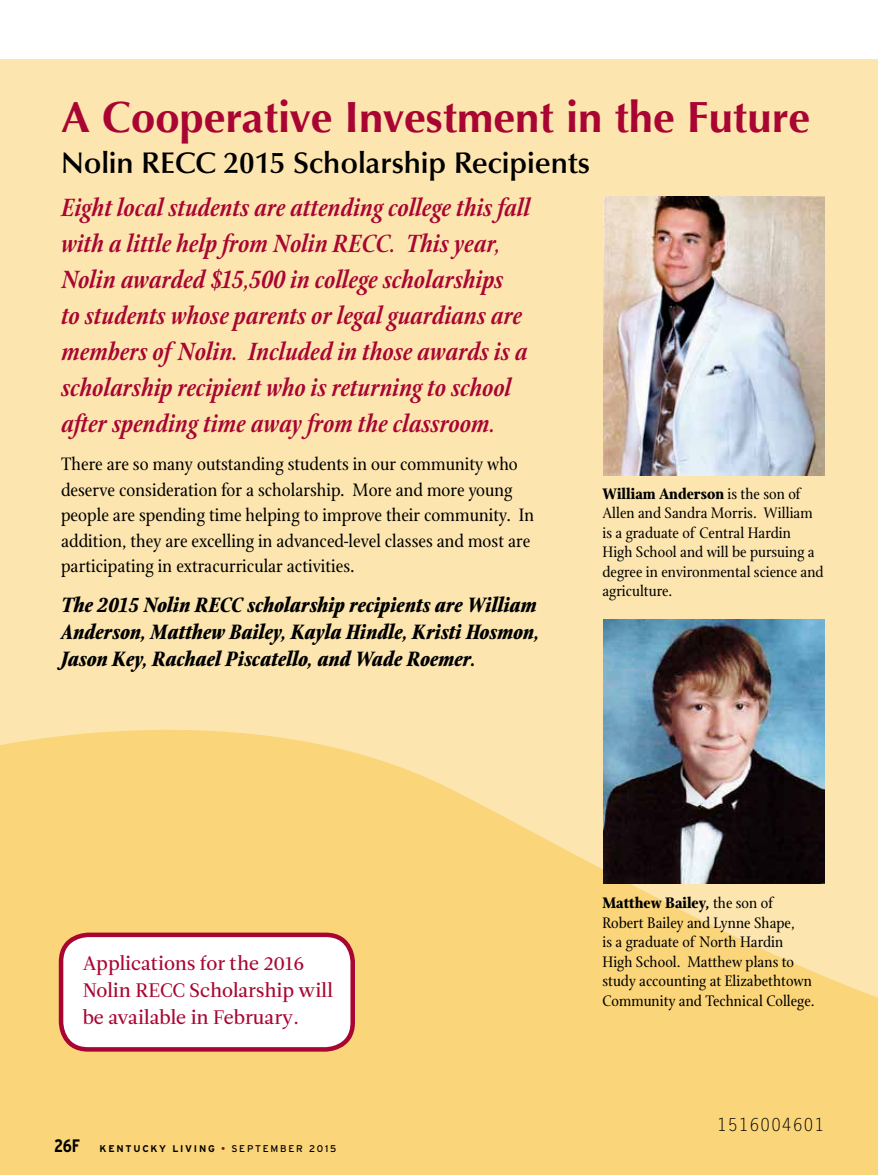
<style>
.page{position:relative;width:878px;height:1175px;background:#fff}
.page>*{position:absolute;margin:0;border:0;box-sizing:border-box;transform-origin:0 0}
.t1{font:700 43.5px "Optima";color:#a90533}
.t2{font:600 30px "Optima LT Std";letter-spacing:-.005em;color:#000}
.t3{font:italic 600 27px/36px "Stone Print";color:#a90533}
.t4{font:italic 700 22.5px/27px "Stone Print";color:#000;text-align:justify}
.t5{font:19.5px/25.5px "Stone Print";color:#000}
.t6{font:19.5px/27px "Leitura Roman 2";color:#a90533}
.t7{font:18px "Letter Gothic Std";color:#000}
.t8{font:700 condensed 18px "Interstate";color:#000}
.t9{font:16.5px/19.5px "Stone Print";color:#000}
.t10{font:700 9.75px "Interstate";letter-spacing:.18em;color:#000}
.s1{font-weight:700}
.s2{font-weight:400;color:#7a1315}
.s3{font-weight:400}
</style>
<div class="page">
<div style="left:0;top:59px;width:878px;height:1055px;background:#fce5af"></div>
<svg style="left:0;top:687px;width:878px;height:487px;fill:#fad579"></svg>
<img style="left:603px;top:196px;width:221px;height:279px">
<img style="left:603px;top:619px;width:221px;height:264px">
<div style="left:61px;top:934px;width:292px;height:115px;background:#fff;border-radius:27px"></div>
<div style="left:59px;top:932px;width:296px;height:119px;border:4px solid #a90533;border-radius:27px"></div>
<h1 class="t1" style="left:61px;top:92px;width:750px">A Cooperative Investment in the Future</h1>
<h2 class="t2" style="left:61px;top:145px;width:530px">Nolin RECC 2015 Scholarship Recipients</h2>
<p class="t3" style="left:61px;top:189px;width:470px">Eight local students are attending college this fall with a little help from Nolin RECC. This year, Nolin awarded $15,500 in college scholarships<br>to students whose parents or legal guardians are members of Nolin. Included in those awards is a scholarship recipient who is returning to school after spending time away from the classroom.</p>
<p class="t5" style="left:61px;top:451px;width:474px">There are so many outstanding students in our community who deserve consideration for a scholarship. More and more young people are spending time helping to improve their community. In addition, they are excelling in advanced-level classes and most are participating in extracurricular activities.</p>
<h3 class="t4" style="left:61px;top:591px;width:479px">The 2015 Nolin RECC scholarship recipients are William Anderson, Matthew Bailey, Kayla Hindle, Kristi Hosmon, Jason Key, Rachael Piscatello, and Wade Roemer.</h3>
<p class="t9" style="left:602px;top:484px;width:223px"><span class="s1">William Anderson</span> is the son of<br>Allen and Sandra Morris. William is a graduate of Central Hardin<br>High School and will be pursuing a degree in environmental science and agriculture.</p>
<p class="t6" style="left:83px;top:952px;width:252px">Applications for the 2016<br>Nolin RECC Scholarship will be available in February.</p>
<p class="t8" style="left:54px;top:1136px;width:28px">26F</p>
<p class="t10" style="left:99px;top:1143px;width:238px">KENTUCKY LIVING <span class="s2">•</span> <span class="s3">SEPTEMBER 2015</span></p>
<p class="t9" style="left:602px;top:893px;width:213px"><span class="s1">Matthew Bailey,</span> the son of<br>Robert Bailey and Lynne Shape,<br>is a graduate of North Hardin<br>High School. Matthew plans to study accounting at Elizabethtown<br>Community and Technical College.</p>
<p class="t7" style="left:716px;top:1114px;width:110px">1516004601</p>
</div>
